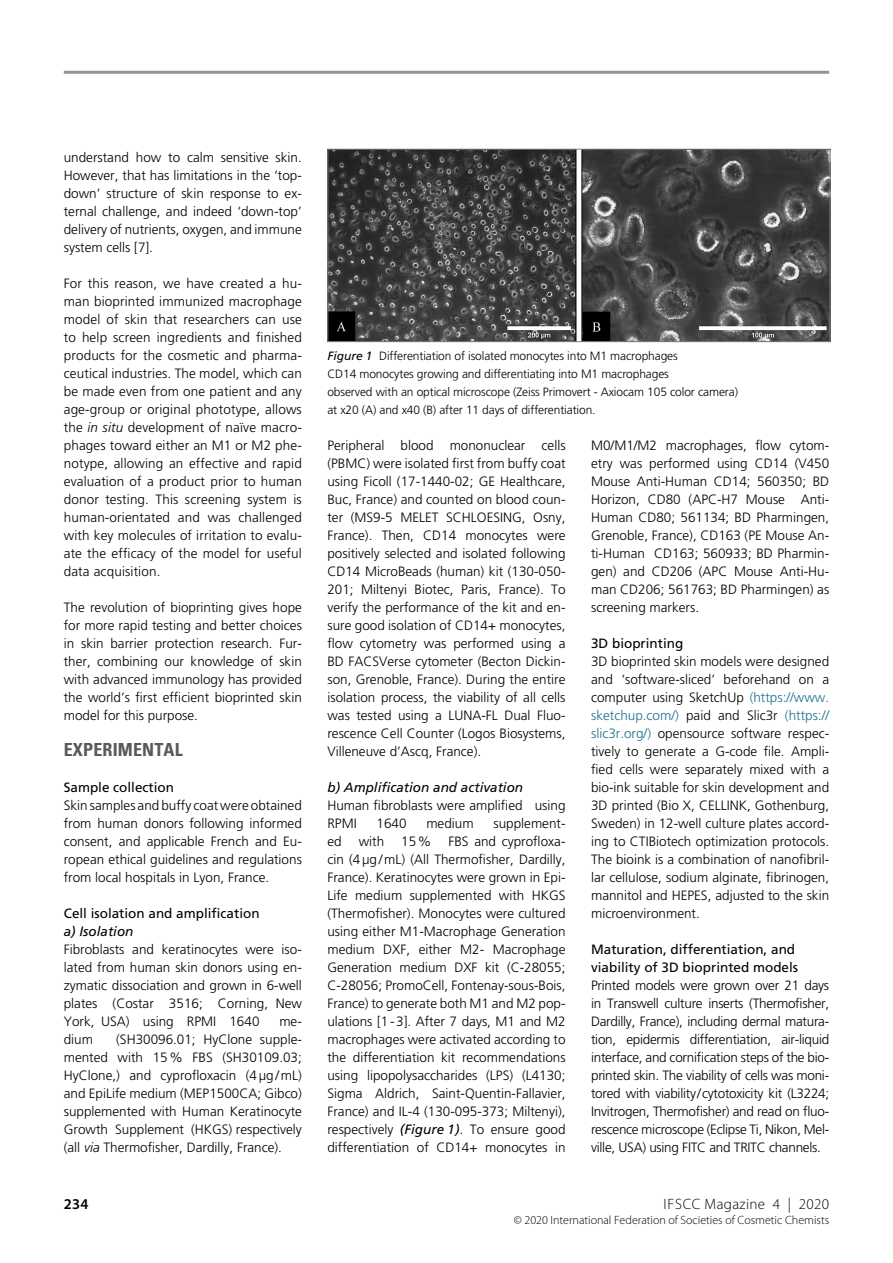
<style>
.page{position:relative;width:893px;height:1263px;background:#fff}
.page>*{position:absolute;margin:0;border:0;box-sizing:border-box;transform-origin:0 0}
.t1{font:700 condensed 18px "Univers";letter-spacing:.01em;color:#58595b}
.t2{font:300 15px "Myriad Pro";letter-spacing:.025em;color:#000}
.t3{font:600 15px "Myriad Pro";color:#000}
.t4{font:300 13.5px/18px "Frutiger";color:#000;text-align:justify}
.t5{font:13.5px/18px "Frutiger";color:#000}
.t6{font:italic 13.5px "Frutiger";color:#000}
.t7{font:300 12px/18px "Frutiger";letter-spacing:-.01em;color:#000}
.t8{font:300 12px "Myriad Pro";color:#000}
.s1{font-style:italic}
.s2{font-weight:400;font-style:italic}
.s3{color:#1e708e}
</style>
<div class="page">
<hr style="left:64px;top:71px;width:765px;height:3px;background:#939598">
<img style="left:329px;top:151px;width:499px;height:189px">
<div style="left:327px;top:149px;width:503px;height:193px;border:1px solid #808285"></div>
<p class="t4" style="left:64px;top:148px;width:240px">understand how to calm sensitive skin.<br>However, that has limitations in the ‘top&shy;down’ structure of skin response to ex&shy;ternal challenge, and indeed ‘down-top’ delivery of nutrients, oxygen, and immune system cells [7].</p>
<p class="t4" style="left:64px;top:274px;width:240px">For this reason, we have created a hu&shy;man bioprinted immunized macrophage model of skin that researchers can use to help screen ingredients and finished products for the cosmetic and pharma&shy;ceutical industries. The model, which can be made even from one patient and any age-group or original phototype, allows the <span class="s1">in situ</span> development of naïve macro&shy;phages toward either an M1 or M2 phe&shy;notype, allowing an effective and rapid evaluation of a product prior to human donor testing. This screening system is human-orientated and was challenged with key molecules of irritation to evalu&shy;ate the efficacy of the model for useful data acquisition.</p>
<p class="t4" style="left:64px;top:598px;width:240px">The revolution of bioprinting gives hope for more rapid testing and better choices in skin barrier protection research. Fur&shy;ther, combining our knowledge of skin with advanced immunology has provided the world’s first efficient bioprinted skin model for this purpose.</p>
<h1 class="t1" style="left:64px;top:739px;width:120px">EXPERIMENTAL</h1>
<p class="t5" style="left:64px;top:778px;width:112px">Sample collection</p>
<p class="t4" style="left:64px;top:796px;width:240px">Skin samples and buffy coat were obtained from human donors following informed consent, and applicable French and Eu&shy;ropean ethical guidelines and regulations from local hospitals in Lyon, France.</p>
<p class="t5" style="left:64px;top:904px;width:197px">Cell isolation and amplification</p>
<p class="t6" style="left:64px;top:923px;width:71px">a) Isolation</p>
<p class="t4" style="left:64px;top:940px;width:240px">Fibroblasts and keratinocytes were iso&shy;lated from human skin donors using en&shy;zymatic dissociation and grown in 6-well plates (Costar 3516; Corning, New York, USA) using RPMI 1640</p>
<p class="t4" style="left:279px;top:1012px;width:24px">me-</p>
<p class="t4" style="left:64px;top:1030px;width:240px;text-indent:52px">(SH30096.01; HyClone supple&shy;mented with 15% FBS (SH30109.03; HyClone,) and cyprofloxacin (4µg/mL) and EpiLife medium (MEP1500CA; Gibco) supplemented with Human Keratinocyte Growth Supplement (HKGS) respectively (all <span class="s1">via</span> Thermofisher, Dardilly, France).</p>
<p class="t4" style="left:64px;top:1030px;width:31px">dium</p>
<p class="t7" style="left:327px;top:347px;width:412px"><span class="s2">Figure 1</span> Differentiation of isolated monocytes into M1 macrophages<br>CD14 monocytes growing and differentiating into M1 macrophages<br>observed with an optical microscope (Zeiss Primovert - Axiocam 105 color camera) at x20 (A) and x40 (B) after 11 days of differentiation.</p>
<p class="t4" style="left:327px;top:436px;width:240px">Peripheral blood mononuclear cells (PBMC) were isolated first from buffy coat using Ficoll (17-1440-02; GE Healthcare, Buc, France) and counted on blood coun&shy;ter (MS9-5 MELET SCHLOESING, Osny, France). Then, CD14 monocytes were positively selected and isolated following CD14 MicroBeads (human) kit (130-050- 201; Miltenyi Biotec, Paris, France). To verify the performance of the kit and en&shy;sure good isolation of CD14+ monocytes, flow cytometry was performed using a BD FACSVerse cytometer (Becton Dickin&shy;son, Grenoble, France). During the entire isolation process, the viability of all cells was tested using a LUNA-FL Dual Fluo&shy;rescence Cell Counter (Logos Biosystems, Villeneuve d’Ascq, France).</p>
<p class="t6" style="left:327px;top:779px;width:197px">b) Amplification and activation</p>
<p class="t4" style="left:327px;top:796px;width:240px">Human fibroblasts were amplified using<br>RPMI</p>
<p class="t4" style="left:377px;top:814px;width:32px">1640</p>
<p class="t4" style="left:426px;top:814px;width:49px">medium</p>
<p class="t4" style="left:493px;top:814px;width:74px">supplement-</p>
<p class="t4" style="left:327px;top:832px;width:240px;text-indent:121px">FBS and cyprofloxa&shy;cin (4µg/mL) (All Thermofisher, Dardilly, France). Keratinocytes were grown in Epi-Life medium supplemented with HKGS (Thermofisher). Monocytes were cultured using either M1-Macrophage Generation medium DXF, either M2- Macrophage Generation medium DXF kit (C-28055; C-28056; PromoCell, Fontenay-sous-Bois, France) to generate both M1 and M2 pop&shy;ulations [1-3]. After 7 days, M1 and M2 macrophages were activated according to the differentiation kit recommendations using lipopolysaccharides (LPS) (L4130; Sigma Aldrich, Saint-Quentin-Fallavier, France) and IL-4 (130-095-373; Miltenyi), respectively <span class="s2">(Figure 1)</span>. To ensure good differentiation of CD14+ monocytes in</p>
<p class="t4" style="left:327px;top:832px;width:16px">ed</p>
<p class="t4" style="left:359px;top:832px;width:27px">with</p>
<p class="t4" style="left:401px;top:832px;width:32px">15%</p>
<p class="t4" style="left:591px;top:436px;width:240px">M0/M1/M2 macrophages, flow cytom&shy;etry was performed using CD14 (V450<br>Mouse Anti-Human CD14; 560350; BD Horizon, CD80 (APC-H7 Mouse Anti-Human CD80; 561134; BD Pharmingen, Grenoble, France), CD163 (PE Mouse An&shy;ti-Human CD163; 560933; BD Pharmin&shy;gen) and CD206 (APC Mouse Anti-Hu&shy;man CD206; 561763; BD Pharmingen) as screening markers.</p>
<p class="t5" style="left:591px;top:634px;width:94px">3D bioprinting</p>
<p class="t4" style="left:591px;top:652px;width:240px">3D bioprinted skin models were designed and ‘software-sliced’ beforehand on a computer using SketchUp <span class="s3">(https://www. sketchup.com/)</span> paid and Slic3r <span class="s3">(https:// slic3r.org/)</span> opensource software respec&shy;tively to generate a G-code file. Ampli&shy;fied cells were separately mixed with a bio-ink suitable for skin development and 3D printed (Bio X, CELLINK, Gothenburg, Sweden) in 12-well culture plates accord&shy;ing to CTIBiotech optimization protocols.<br>The bioink is a combination of nanofibril&shy;lar cellulose, sodium alginate, fibrinogen, mannitol and HEPES, adjusted to the skin microenvironment.</p>
<p class="t5" style="left:591px;top:940px;width:209px">Maturation, differentiation, and viability of 3D bioprinted models</p>
<p class="t4" style="left:591px;top:976px;width:240px">Printed models were grown over 21 days in Transwell culture inserts (Thermofisher, Dardilly, France), including dermal matura&shy;tion, epidermis differentiation, air-liquid interface, and cornification steps of the bio&shy;printed skin. The viability of cells was moni&shy;tored with viability/cytotoxicity kit (L3224; Invitrogen, Thermofisher) and read on fluo&shy;rescence microscope (Eclipse Ti, Nikon, Mel&shy;ville, USA) using FITC and TRITC channels.</p>
<p class="t3" style="left:64px;top:1195px;width:26px">234</p>
<p class="t2" style="left:664px;top:1196px;width:167px">IFSCC Magazine 4 | 2020</p>
<p class="t8" style="left:514px;top:1214px;width:317px">© 2020 International Federation of Societies of Cosmetic Chemists</p>
</div>
